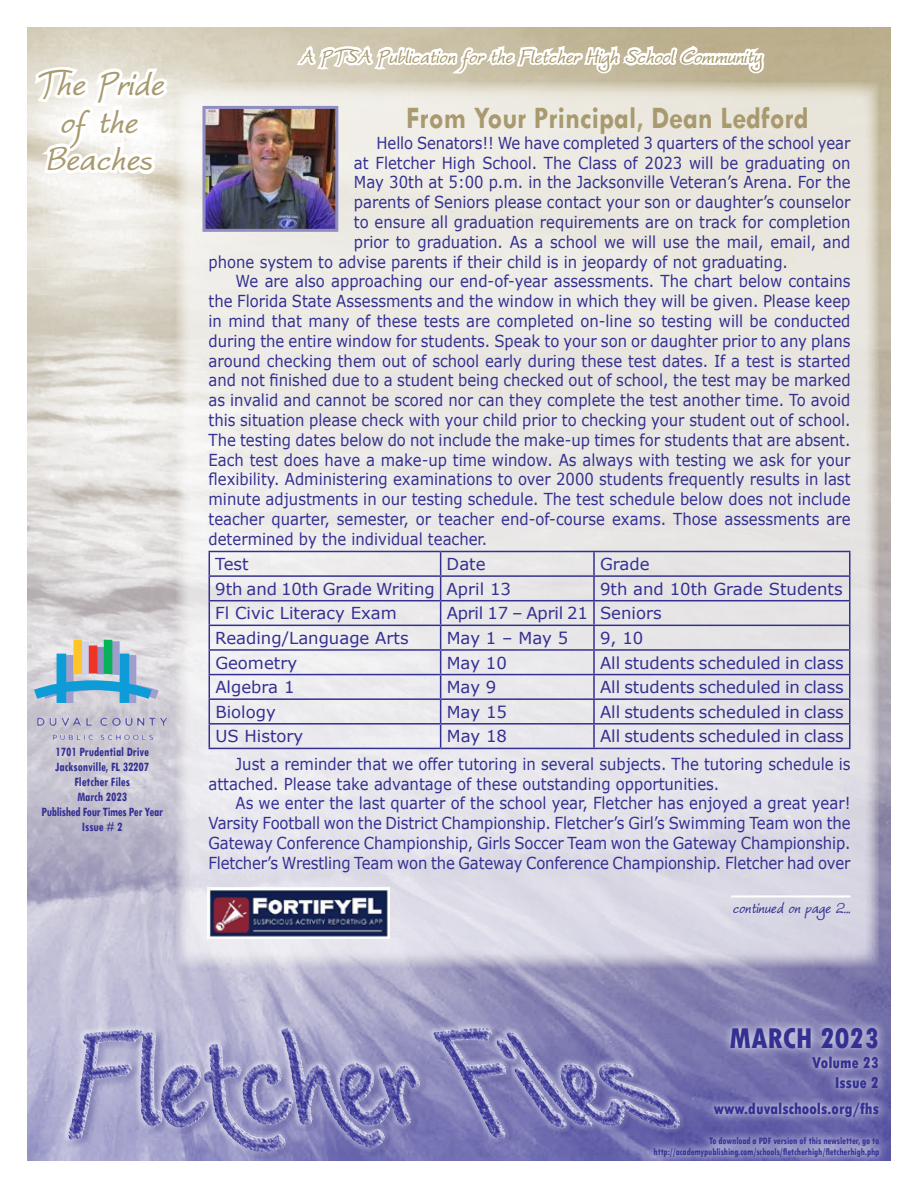
<style>
.page{position:relative;width:918px;height:1188px;background:#fff}
.page>*{position:absolute;margin:0;border:0;box-sizing:border-box;transform-origin:0 0}
.t1{font:italic 700 45px/37.5px "Worstveld Sling";color:#a8996e;text-align:center}
.t2{font:700 31.5px "Tw Cen";color:#a8996e;scale:.9 1}
.t3{font:800 condensed 30px "Tw Cen";color:#333092}
.t4{font:italic 700 25.5px "Worstveld Sling";color:#a8996e}
.t5{font:italic 700 21px "Worstveld Sling";color:#333092;scale:.9 1}
.t6{font:16.5px "Verdana";color:#333092;scale:.9 1}
.t7{font:16.5px/27.3px "Verdana";color:#333092}
.t8{font:800 condensed 16.5px/19.8px "Tw Cen";color:#333092;text-align:right}
.t9{font:700 condensed 13.5px/15px "Tw Cen";color:#333092;text-align:center;scale:.9 1}
.t10{font:700 condensed 10.5px/10.5px "Tw Cen";color:#333092;text-align:right;scale:.9 1}
</style>
<div class="page">
<img style="left:27px;top:27px;width:864px;height:1134px">
<div style="left:174px;top:81px;width:706px;height:888px;background:#a8996e;opacity:.5"></div>
<svg style="left:27px;top:29px;width:146px;height:166px"></svg>
<div style="left:705px;top:1018px;width:183px;height:108px;background:#fff;opacity:.75"></div>
<div style="left:645px;top:1128px;width:243px;height:38px;background:#fff;opacity:.75"></div>
<div style="left:58px;top:1018px;width:621px;height:132px;background:#fff;opacity:.75"></div>
<div style="left:63px;top:1022px;width:628px;height:139px;background:#333092;opacity:.75"></div>
<img style="left:281px;top:1028px;width:45px;height:97px">
<hr style="left:731px;top:895px;width:119px;height:3px;background:#fff">
<hr style="left:209px;top:551px;width:232px;height:1px;background:#333092">
<hr style="left:441px;top:551px;width:153px;height:1px;background:#333092">
<hr style="left:594px;top:551px;width:256px;height:1px;background:#333092">
<hr style="left:593px;top:552px;width:2px;height:23px;background:#333092">
<hr style="left:209px;top:575px;width:232px;height:2px;background:#333092">
<hr style="left:441px;top:575px;width:153px;height:2px;background:#333092">
<hr style="left:594px;top:575px;width:256px;height:2px;background:#333092">
<hr style="left:593px;top:577px;width:2px;height:23px;background:#333092">
<hr style="left:209px;top:600px;width:232px;height:1px;background:#333092">
<hr style="left:441px;top:600px;width:153px;height:1px;background:#333092">
<hr style="left:594px;top:600px;width:256px;height:1px;background:#333092">
<hr style="left:593px;top:601px;width:2px;height:24px;background:#333092">
<hr style="left:209px;top:625px;width:232px;height:1px;background:#333092">
<hr style="left:441px;top:625px;width:153px;height:1px;background:#333092">
<hr style="left:594px;top:625px;width:256px;height:1px;background:#333092">
<hr style="left:593px;top:626px;width:2px;height:23px;background:#333092">
<hr style="left:209px;top:649px;width:232px;height:2px;background:#333092">
<hr style="left:441px;top:649px;width:153px;height:2px;background:#333092">
<hr style="left:594px;top:649px;width:256px;height:2px;background:#333092">
<hr style="left:593px;top:651px;width:2px;height:23px;background:#333092">
<hr style="left:209px;top:674px;width:232px;height:1px;background:#333092">
<hr style="left:441px;top:674px;width:153px;height:1px;background:#333092">
<hr style="left:594px;top:674px;width:256px;height:1px;background:#333092">
<hr style="left:593px;top:675px;width:2px;height:23px;background:#333092">
<hr style="left:209px;top:698px;width:232px;height:2px;background:#333092">
<hr style="left:441px;top:698px;width:153px;height:2px;background:#333092">
<hr style="left:594px;top:698px;width:256px;height:2px;background:#333092">
<hr style="left:593px;top:700px;width:2px;height:23px;background:#333092">
<hr style="left:209px;top:723px;width:232px;height:2px;background:#333092">
<svg style="left:209px;top:552px;width:1px;height:196px"></svg>
<hr style="left:441px;top:723px;width:153px;height:2px;background:#333092">
<svg style="left:440px;top:552px;width:1px;height:196px"></svg>
<hr style="left:594px;top:723px;width:256px;height:2px;background:#333092">
<hr style="left:593px;top:725px;width:2px;height:23px;background:#333092">
<svg style="left:849px;top:552px;width:1px;height:196px"></svg>
<hr style="left:209px;top:748px;width:232px;height:1px;background:#333092">
<hr style="left:441px;top:748px;width:153px;height:1px;background:#333092">
<hr style="left:594px;top:748px;width:256px;height:1px;background:#333092">
<img style="left:207px;top:887px;width:182px;height:51px">
<svg style="left:34px;top:640px;width:118px;height:63px;background:#98b9c8"></svg>
<svg style="left:201px;top:27px;width:567px;height:206px;background:#d2ccc3"></svg>
<h1 class="t1" style="left:33px;top:68px;width:132px">The Pride of the<br>Beaches</h1>
<p class="t9" style="left:42px;top:744px;width:136px">1701 Prudential Drive<br>Jacksonville, FL 32207<br>Fletcher Files<br>March 2023<br>Published Four Times Per Year<br>Issue # 2</p>
<h3 class="t4" style="left:300px;top:44px;width:463px">A PTSA Publication for the Fletcher High School Community</h3>
<h2 class="t2" style="left:406px;top:99px;width:449px">From Your Principal, Dean Ledford</h2>
<p class="t6" style="left:377px;top:131px;width:528px">Hello Senators!! We have completed 3 quarters of the school year</p>
<p class="t6" style="left:354px;top:151px;width:553px">at Fletcher High School. The Class of 2023 will be graduating on</p>
<p class="t6" style="left:354px;top:171px;width:553px">May 30th at 5:00 p.m. in the Jacksonville Veteran’s Arena. For the</p>
<p class="t6" style="left:354px;top:191px;width:553px">parents of Seniors please contact your son or daughter’s counselor</p>
<p class="t6" style="left:354px;top:211px;width:553px">to ensure all graduation requirements are on track for completion</p>
<p class="t6" style="left:354px;top:230px;width:553px">prior to graduation. As a school we will use the mail, email, and</p>
<p class="t6" style="left:209px;top:250px;width:645px">phone system to advise parents if their child is in jeopardy of not graduating.</p>
<p class="t6" style="left:236px;top:270px;width:685px">We are also approaching our end-of-year assessments. The chart below contains</p>
<p class="t6" style="left:209px;top:290px;width:715px">the Florida State Assessments and the window in which they will be given. Please keep</p>
<p class="t6" style="left:209px;top:310px;width:715px">in mind that many of these tests are completed on-line so testing will be conducted</p>
<p class="t6" style="left:209px;top:329px;width:715px">during the entire window for students. Speak to your son or daughter prior to any plans</p>
<p class="t6" style="left:209px;top:349px;width:715px">around checking them out of school early during these test dates. If a test is started</p>
<p class="t6" style="left:209px;top:369px;width:715px">and not finished due to a student being checked out of school, the test may be marked</p>
<p class="t6" style="left:209px;top:389px;width:715px">as invalid and cannot be scored nor can they complete the test another time. To avoid</p>
<p class="t6" style="left:209px;top:409px;width:715px">this situation please check with your child prior to checking your student out of school.</p>
<p class="t6" style="left:209px;top:428px;width:715px">The testing dates below do not include the make-up times for students that are absent.</p>
<p class="t6" style="left:209px;top:448px;width:715px">Each test does have a make-up time window. As always with testing we ask for your</p>
<p class="t6" style="left:209px;top:468px;width:715px">flexibility. Administering examinations to over 2000 students frequently results in last</p>
<p class="t6" style="left:209px;top:488px;width:715px">minute adjustments in our testing schedule. The test schedule below does not include</p>
<p class="t6" style="left:209px;top:508px;width:715px">teacher quarter, semester, or teacher end-of-course exams. Those assessments are</p>
<p class="t6" style="left:209px;top:527px;width:311px">determined by the individual teacher.</p>
<p class="t7" style="left:215px;top:550px;width:35px">Test</p>
<p class="t7" style="left:447px;top:550px;width:40px">Date</p>
<p class="t7" style="left:600px;top:550px;width:51px">Grade</p>
<p class="t7" style="left:215px;top:575px;width:297px">9th and 10th Grade Writing April 13</p>
<p class="t7" style="left:600px;top:575px;width:244px">9th and 10th Grade Students</p>
<p class="t7" style="left:215px;top:600px;width:183px">Fl Civic Literacy Exam</p>
<p class="t7" style="left:447px;top:600px;width:217px">April 17 – April 21 Seniors</p>
<p class="t7" style="left:215px;top:624px;width:195px">Reading/Language Arts</p>
<p class="t7" style="left:447px;top:624px;width:123px">May 1 – May 5</p>
<p class="t7" style="left:600px;top:624px;width:45px">9, 10</p>
<p class="t7" style="left:215px;top:649px;width:83px">Geometry</p>
<p class="t7" style="left:447px;top:649px;width:62px">May 10</p>
<p class="t7" style="left:600px;top:649px;width:245px">All students scheduled in class</p>
<p class="t7" style="left:215px;top:673px;width:81px">Algebra 1</p>
<p class="t7" style="left:447px;top:673px;width:51px">May 9</p>
<p class="t7" style="left:600px;top:673px;width:245px">All students scheduled in class</p>
<p class="t7" style="left:215px;top:698px;width:62px">Biology</p>
<p class="t7" style="left:447px;top:698px;width:62px">May 15</p>
<p class="t7" style="left:600px;top:698px;width:245px">All students scheduled in class</p>
<p class="t7" style="left:215px;top:723px;width:90px">US History</p>
<p class="t7" style="left:447px;top:723px;width:62px">May 18</p>
<p class="t7" style="left:236px;top:723px;width:617px;text-indent:365px">All students scheduled in class<br>Just a reminder that we offer tutoring in several subjects. The tutoring schedule is</p>
<p class="t6" style="left:209px;top:772px;width:569px">attached. Please take advantage of these outstanding opportunities.</p>
<p class="t6" style="left:236px;top:792px;width:685px">As we enter the last quarter of the school year, Fletcher has enjoyed a great year!</p>
<p class="t6" style="left:209px;top:812px;width:715px">Varsity Football won the District Championship. Fletcher’s Girl’s Swimming Team won the</p>
<p class="t6" style="left:209px;top:832px;width:715px">Gateway Conference Championship, Girls Soccer Team won the Gateway Championship.</p>
<p class="t6" style="left:209px;top:851px;width:715px">Fletcher’s Wrestling Team won the Gateway Conference Championship. Fletcher had over</p>
<p class="t5" style="left:732px;top:898px;width:132px">continued on page 2...</p>
<h3 class="t3" style="left:729px;top:1021px;width:151px">MARCH 2023</h3>
<p class="t8" style="left:812px;top:1053px;width:68px">Volume 23<br>Issue 2</p>
<p class="t8" style="left:714px;top:1099px;width:167px">www.duvalschools.org/fhs</p>
<p class="t10" style="left:654px;top:1135px;width:252px">To download a PDF version of this newsletter, go to http://academypublishing.com/schools/fletcherhigh/fletcherhigh.php</p>
</div>
